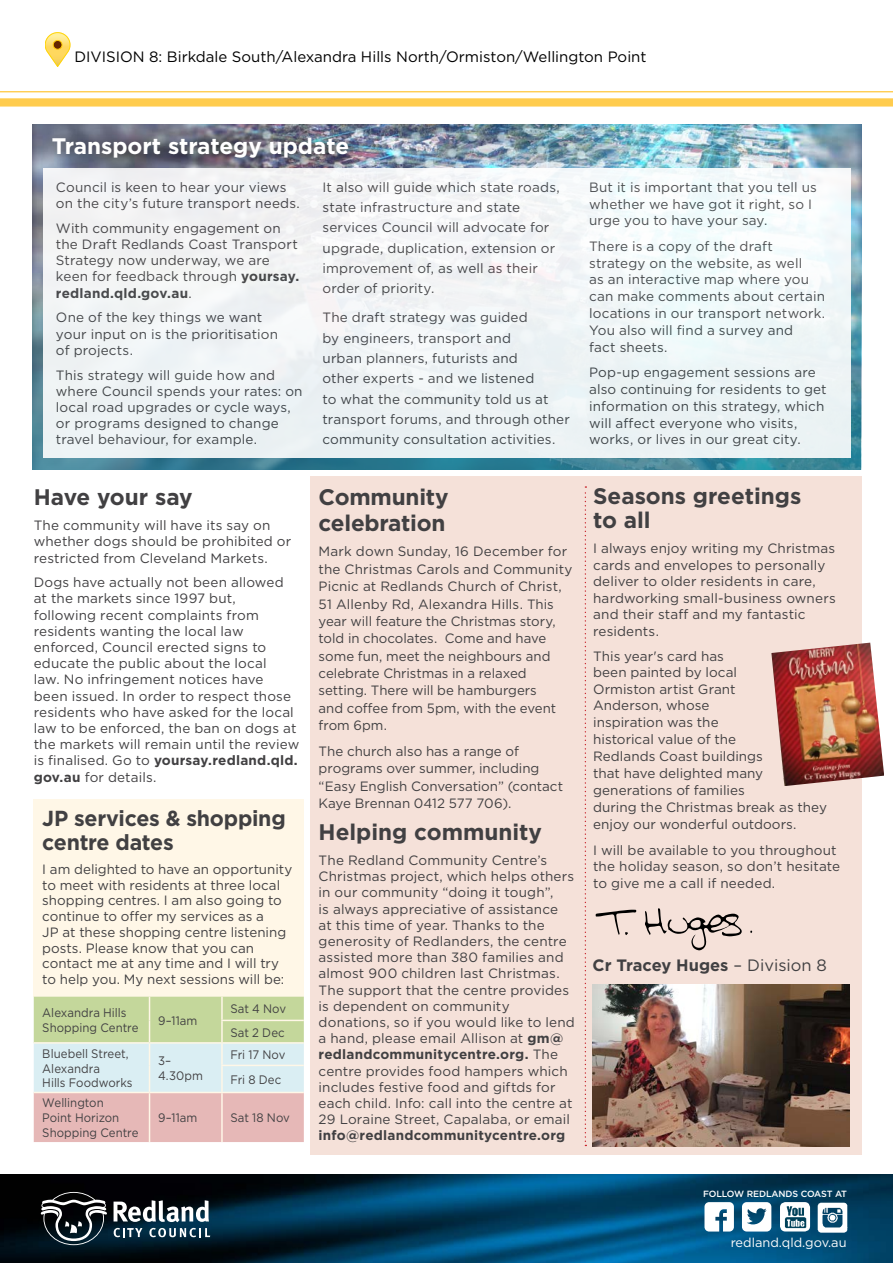
<style>
.page{position:relative;width:893px;height:1263px;background:#fff}
.page>*{position:absolute;margin:0;border:0;box-sizing:border-box;transform-origin:0 0}
.t1{font:700 22.5px/25.2px "Gotham";color:#414042}
.t2{font:700 22.5px "Gotham";color:#fff}
.t3{font:700 21.75px/24px "Gotham";letter-spacing:-.01em;color:#414042}
.t4{font:700 16.5px "Gotham";color:#414042}
.t5{font:15px "Gotham";color:#000}
.t6{font:13.5px/16.2px "Gotham";letter-spacing:.005em;color:#414042}
.t7{font:700 13.5px "Gotham";letter-spacing:.015em;color:#414042}
.t8{font:12.75px "Gotham";color:#fff}
.t9{font:12.3px/14.7px "Gotham";color:#414042;scale:.93 1}
.t10{font:500 9px "Gotham";letter-spacing:-.015em;color:#fff}
.s1{font-weight:700}
.s2{font-weight:400}
</style>
<div class="page">
<img style="left:0;top:1174px;width:893px;height:89px">
<svg style="left:114px;top:1200px;width:95px;height:22px"></svg>
<svg style="left:149px;top:1228px;width:61px;height:9px"></svg>
<svg style="left:114px;top:1228px;width:28px;height:9px"></svg>
<svg style="left:41px;top:1192px;width:66px;height:53px;background:#3b4247"></svg>
<svg style="left:704px;top:1202px;width:30px;height:29px"></svg>
<svg style="left:742px;top:1202px;width:29px;height:29px"></svg>
<img style="left:814px;top:1199px;width:36px;height:36px">
<div style="left:780px;top:1202px;width:30px;height:29px;background:#fff;border-radius:5px"></div>
<img style="left:784px;top:1203px;width:25px;height:27px">
<div style="left:310px;top:476px;width:551px;height:678px;background:#f5e1d9"></div>
<div style="left:0;top:98px;width:893px;height:9px;background:#ffcc4e"></div>
<hr style="left:0;top:91px;width:893px;height:1px;background:#ffcc4e">
<svg style="left:45px;top:32px;width:25px;height:35px"></svg>
<div style="left:53px;top:40px;width:9px;height:9px;border:1px solid #ffcb05;border-radius:50%"></div>
<svg style="left:585px;top:486px;width:1px;height:660px"></svg>
<div style="left:34px;top:799px;width:270px;height:198px;background:#fff7e7"></div>
<svg style="left:34px;top:997px;width:270px;height:145px;background:#d7d4c2"></svg>
<hr style="left:222px;top:1042px;width:82px;height:2px;background:#fff7e7">
<hr style="left:221px;top:1044px;width:2px;height:21px;background:#fff7e7">
<hr style="left:221px;top:1065px;width:83px;height:1px;background:#fff7e7">
<hr style="left:221px;top:1066px;width:2px;height:26px;background:#fff7e7">
<hr style="left:34px;top:1092px;width:116px;height:1px;background:#fff7e7">
<hr style="left:150px;top:1092px;width:72px;height:1px;background:#fff7e7">
<hr style="left:149px;top:1093px;width:1px;height:49px;background:#fff7e7">
<hr style="left:222px;top:1092px;width:82px;height:1px;background:#fff7e7">
<hr style="left:221px;top:1093px;width:2px;height:49px;background:#fff7e7">
<svg style="left:645px;top:908px;width:97px;height:42px"></svg>
<svg style="left:596px;top:910px;width:40px;height:25px"></svg>
<img style="left:771px;top:643px;width:113px;height:143px">
<img style="left:593px;top:984px;width:256px;height:162px">
<img style="left:33px;top:125px;width:828px;height:345px">
<div style="left:43px;top:168px;width:807px;height:289px;background:#f0f4f5"></div>
<div style="left:42px;top:126px;width:322px;height:48px;background:#000;opacity:.9"></div>
<p class="t5" style="left:74px;top:48px;width:574px">DIVISION 8: Birkdale South/Alexandra Hills North/Ormiston/Wellington Point</p>
<h1 class="t2" style="left:52px;top:131px;width:299px">Transport strategy update</h1>
<p class="t6" style="left:56px;top:179px;width:245px">Council is keen to hear your views on the city’s future transport needs.</p>
<p class="t6" style="left:56px;top:220px;width:245px">With community engagement on the Draft Redlands Coast Transport<br>Strategy now underway, we are keen for feedback through <span class="s1">yoursay. redland.qld.gov.au</span>.</p>
<p class="t6" style="left:56px;top:309px;width:223px">One of the key things we want your input on is the prioritisation of projects.</p>
<p class="t6" style="left:56px;top:366px;width:248px">This strategy will guide how and where Council spends your rates: on local road upgrades or cycle ways, or programs designed to change travel behaviour, for example.</p>
<p class="t6" style="left:323px;top:176px;width:239px;line-height:20.4px">It also will guide which state roads, state infrastructure and state services Council will advocate for upgrade, duplication, extension or improvement of, as well as their order of priority.</p>
<p class="t6" style="left:323px;top:307px;width:249px;line-height:20.4px">The draft strategy was guided<br>by engineers, transport and<br>urban planners, futurists and<br>other experts - and we listened<br>to what the community told us at transport forums, and through other community consultation activities.</p>
<p class="t6" style="left:589px;top:178px;width:229px;line-height:16.8px">But it is important that you tell us whether we have got it right, so I urge you to have your say.</p>
<p class="t6" style="left:589px;top:237px;width:238px;line-height:16.8px">There is a copy of the draft strategy on the website, as well<br>as an interactive map where you can make comments about certain locations in our transport network.<br>You also will find a survey and<br>fact sheets.</p>
<p class="t6" style="left:589px;top:364px;width:239px;line-height:16.8px">Pop-up engagement sessions are also continuing for residents to get information on this strategy, which will affect everyone who visits, works, or lives in our great city.</p>
<h1 class="t1" style="left:34px;top:485px;width:160px">Have your say</h1>
<p class="t6" style="left:34px;top:517px;width:259px">The community will have its say on whether dogs should be prohibited or restricted from Cleveland Markets.</p>
<p class="t6" style="left:34px;top:574px;width:267px">Dogs have actually not been allowed at the markets since 1997 but, following recent complaints from residents wanting the local law enforced, Council erected signs to educate the public about the local<br>law. No infringement notices have been issued. In order to respect those residents who have asked for the local law to be enforced, the ban on dogs at the markets will remain until the review is finalised. Go to <span class="s1">yoursay.redland.qld. gov.au</span> for details.</p>
<h2 class="t3" style="left:42px;top:806px;width:245px">JP services &amp; shopping centre dates</h2>
<p class="t6" style="left:42px;top:861px;width:252px;line-height:15.8px">I am delighted to have an opportunity to meet with residents at three local shopping centres. I am also going to continue to offer my services as a<br>JP at these shopping centre listening posts. Please know that you can contact me at any time and I will try to help you. My next sessions will be:</p>
<p class="t9" style="left:42px;top:1005px;width:105px">Alexandra Hills<br>Shopping Centre</p>
<p class="t9" style="left:158px;top:1013px;width:44px">9–11am</p>
<p class="t9" style="left:230px;top:997px;width:61px;line-height:23.1px">Sat 4 Nov<br>Sat 2 Dec</p>
<p class="t9" style="left:42px;top:1046px;width:99px">Bluebell Street,<br>Alexandra<br>Hills Foodworks</p>
<p class="t9" style="left:158px;top:1053px;width:50px">3–<br>4.30pm</p>
<p class="t9" style="left:230px;top:1042px;width:61px;line-height:24.8px">Fri 17 Nov<br>Fri 8 Dec</p>
<p class="t9" style="left:42px;top:1095px;width:105px">Wellington<br>Point Horizon<br>Shopping Centre</p>
<p class="t9" style="left:158px;top:1110px;width:44px">9–11am</p>
<p class="t9" style="left:230px;top:1110px;width:65px">Sat 18 Nov</p>
<h1 class="t1" style="left:319px;top:485px;width:131px">Community celebration</h1>
<p class="t6" style="left:319px;top:543px;width:255px;line-height:17.4px">Mark down Sunday, 16 December for the Christmas Carols and Community<br>Picnic at Redlands Church of Christ,<br>51 Allenby Rd, Alexandra Hills. This year will feature the Christmas story, told in chocolates. Come and have some fun, meet the neighbours and celebrate Christmas in a relaxed setting. There will be hamburgers<br>and coffee from 5pm, with the event from 6pm.</p>
<p class="t6" style="left:319px;top:742px;width:246px;line-height:17.4px">The church also has a range of programs over summer, including “Easy English Conversation” (contact<br>Kaye Brennan 0412 577 706).</p>
<h1 class="t1" style="left:319px;top:819px;width:225px">Helping community</h1>
<p class="t6" style="left:319px;top:852px;width:258px">The Redland Community Centre’s Christmas project, which helps others in our community “doing it tough”,<br>is always appreciative of assistance<br>at this time of year. Thanks to the generosity of Redlanders, the centre assisted more than 380 families and almost 900 children last Christmas.<br>The support that the centre provides is dependent on community donations, so if you would like to lend a hand, please email Allison at <span class="s1">gm@ redlandcommunitycentre.org.</span> The centre provides food hampers which includes festive food and giftds for each child. Info: call into the centre at 29 Loraine Street, Capalaba, or email</p>
<p class="t7" style="left:319px;top:1127px;width:248px">info@redlandcommunitycentre.org</p>
<h1 class="t1" style="left:593px;top:484px;width:210px;line-height:24px">Seasons greetings to all</h1>
<p class="t6" style="left:593px;top:540px;width:244px">I always enjoy writing my Christmas cards and envelopes to personally deliver to older residents in care, hardworking small-business owners and their staff and my fantastic residents.</p>
<p class="t6" style="left:593px;top:647px;width:235px;line-height:16.8px">This year's card has<br>been painted by local<br>Ormiston artist Grant<br>Anderson, whose<br>inspiration was the<br>historical value of the<br>Redlands Coast buildings<br>that have delighted many generations of families<br>during the Christmas break as they enjoy our wonderful outdoors.</p>
<p class="t6" style="left:593px;top:841px;width:248px;line-height:17px">I will be available to you throughout the holiday season, so don’t hesitate to give me a call if needed.</p>
<p class="t4" style="left:593px;top:955px;width:236px">Cr Tracey Huges <span class="s2">– Division 8</span></p>
<p class="t10" style="left:703px;top:1188px;width:146px">FOLLOW REDLANDS COAST AT</p>
<p class="t8" style="left:731px;top:1235px;width:117px">redland.qld.gov.au</p>
</div>
